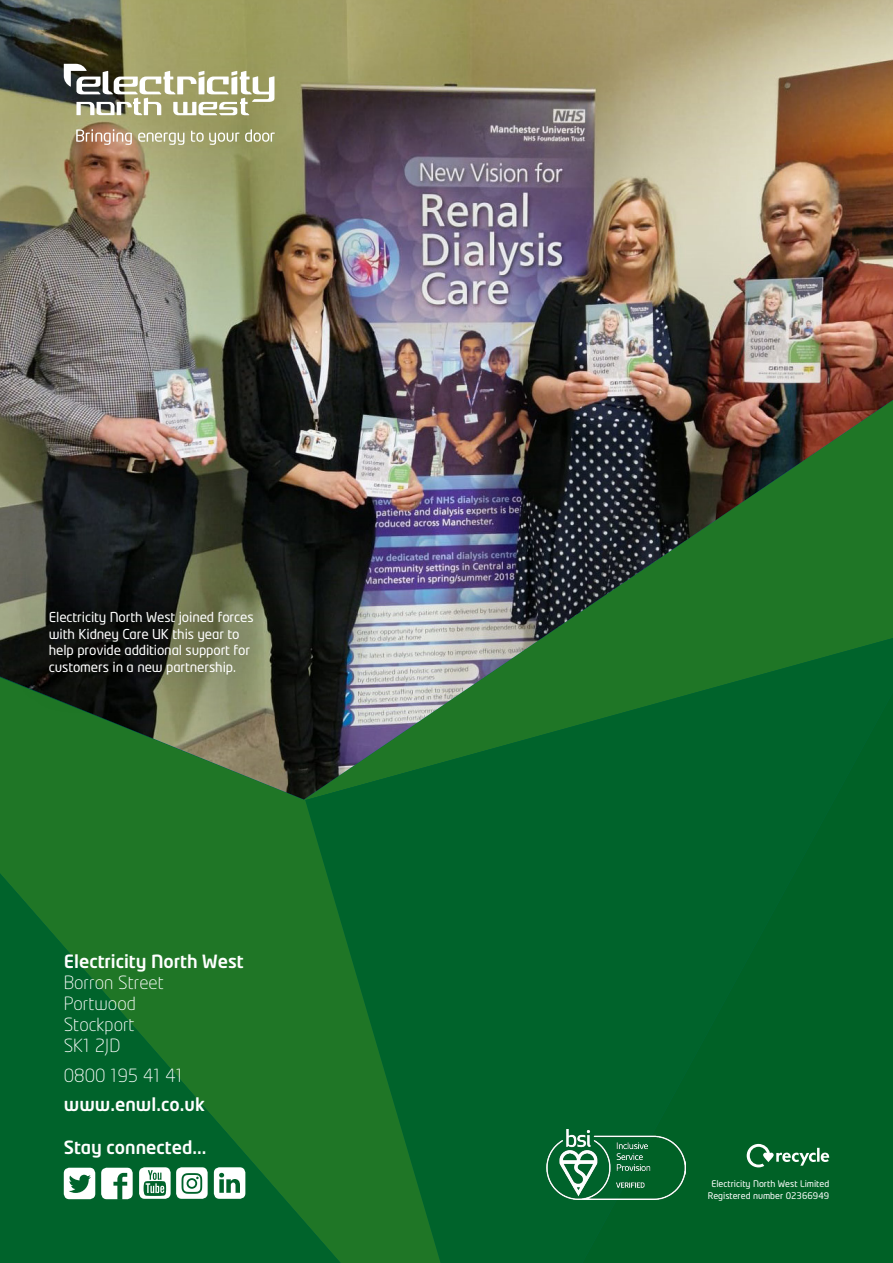
<style>
.page{position:relative;width:893px;height:1263px;background:#fff}
.page>*{position:absolute;margin:0;border:0;box-sizing:border-box;transform-origin:0 0}
.t1{font:500 18px "Neo Tech";color:#fff}
.t2{font:300 18px/21px "Neo Tech";color:#fff}
.t3{font:13.5px/16.5px "Neo Tech";letter-spacing:-.01em;color:#fff}
.t4{font:9px/12px "Neo Tech";color:#fff;text-align:center}
</style>
<div class="page">
<div style="left:491px;top:799px;width:402px;height:464px;background:#00632b"></div>
<svg style="left:0;top:799px;width:491px;height:464px;background:#0e6c28"></svg>
<img style="left:0;top:0;width:893px;height:799px">
<svg style="left:64px;top:1168px;width:31px;height:31px"></svg>
<svg style="left:101px;top:1168px;width:32px;height:31px"></svg>
<svg style="left:214px;top:1167px;width:31px;height:32px"></svg>
<svg style="left:139px;top:1167px;width:69px;height:32px"></svg>
<svg style="left:64px;top:64px;width:210px;height:51px"></svg>
<svg style="left:76px;top:129px;width:56px;height:16px"></svg>
<svg style="left:138px;top:133px;width:46px;height:12px"></svg>
<svg style="left:191px;top:131px;width:48px;height:14px"></svg>
<svg style="left:245px;top:129px;width:30px;height:13px"></svg>
<svg style="left:747px;top:1144px;width:82px;height:23px"></svg>
<img style="left:547px;top:1129px;width:138px;height:70px">
<div style="left:6px;top:568px;width:286px;height:150px;background:#000;opacity:.75"></div>
<p class="t3" style="left:49px;top:610px;width:206px">Electricity North West joined forces with Kidney Care UK this year to help provide additional support for customers in a new partnership.</p>
<h1 class="t1" style="left:64px;top:954px;width:181px">Electricity North West</h1>
<h1 class="t2" style="left:64px;top:973px;width:102px">Borron Street<br>Portwood<br>Stockport<br>SK1 2JD</h1>
<h1 class="t2" style="left:64px;top:1066px;width:120px">0800 195 41 41</h1>
<h1 class="t1" style="left:64px;top:1097px;width:143px">www.enwl.co.uk</h1>
<h1 class="t1" style="left:64px;top:1140px;width:144px">Stay connected...</h1>
<p class="t4" style="left:708px;top:1178px;width:123px">Electricity North West Limited<br>Registered number 02366949</p>
</div>
